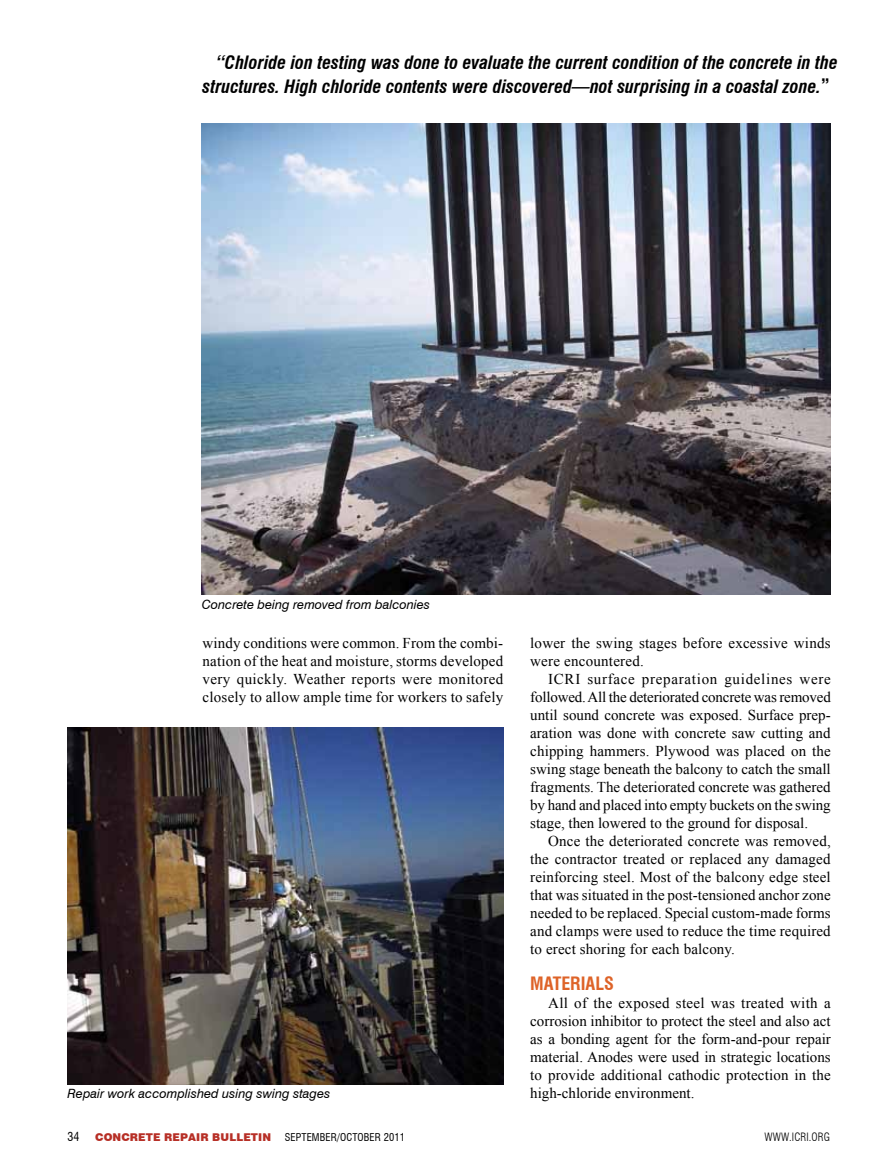
<style>
.page{position:relative;width:878px;height:1175px;background:#fff}
.page>*{position:absolute;margin:0;border:0;box-sizing:border-box;transform-origin:0 0}
.t1{font:italic 700 condensed 18px/23.4px "Swiss 721 BT";color:#000}
.t2{font:700 condensed 18px "Swiss 721 BT";color:#de6328}
.t3{font:15px/18px "Times New Roman";letter-spacing:.01em;color:#000;text-align:justify}
.t4{font:italic 12.75px "Swiss 721 BT";color:#000}
.t5{font:condensed 12px "Swiss 721 BT";color:#000}
.t6{font:300 condensed 11.25px "Swiss 721 BT";letter-spacing:.01em;color:#000}
.t7{font:900 10.8px "Swiss 721 BT";letter-spacing:.01em;color:#b72f26}
.t8{font:condensed 10.5px "Swiss 721 BT";letter-spacing:.01em;color:#000}
.s1{font-style:normal;font-size:19.5px}
</style>
<div class="page">
<img style="left:202px;top:123px;width:628px;height:471px">
<img style="left:68px;top:727px;width:435px;height:357px">
<p class="t1" style="left:202px;top:52px;width:636px;text-indent:14px">“Chloride ion testing was done to evaluate the current condition of the concrete in the structures. High chloride contents were discovered—not surprising in a coastal zone.<span class="s1">”</span></p>
<p class="t4" style="left:202px;top:599px;width:230px">Concrete being removed from balconies</p>
<p class="t3" style="left:202px;top:633px;width:302px">windy conditions were common. From the combi&shy;nation of the heat and moisture, storms developed very quickly. Weather reports were monitored closely to allow ample time for workers to safely</p>
<p class="t4" style="left:68px;top:1088px;width:264px">Repair work accomplished using swing stages</p>
<p class="t3" style="left:530px;top:635px;width:302px">lower the swing stages before excessive winds were encountered.</p>
<p class="t3" style="left:530px;top:671px;width:302px;text-indent:18px">ICRI surface preparation guidelines were followed. All the deteriorated concrete was removed until sound concrete was exposed. Surface prep&shy;aration was done with concrete saw cutting and chipping hammers. Plywood was placed on the swing stage beneath the balcony to catch the small fragments. The deteriorated concrete was gathered by hand and placed into empty buckets on the swing stage, then lowered to the ground for disposal.</p>
<p class="t3" style="left:530px;top:833px;width:302px;text-indent:18px">Once the deteriorated concrete was removed, the contractor treated or replaced any damaged reinforcing steel. Most of the balcony edge steel that was situated in the post-tensioned anchor zone needed to be replaced. Special custom-made forms and clamps were used to reduce the time required to erect shoring for each balcony.</p>
<p class="t2" style="left:530px;top:976px;width:85px">MATERIALS</p>
<p class="t3" style="left:530px;top:993px;width:302px;text-indent:18px">All of the exposed steel was treated with a corrosion inhibitor to protect the steel and also act as a bonding agent for the form-and-pour repair material. Anodes were used in strategic locations to provide additional cathodic protection in the high-chloride environment.</p>
<p class="t5" style="left:68px;top:1131px;width:13px">34</p>
<p class="t7" style="left:95px;top:1132px;width:177px">CONCRETE REPAIR BULLETIN</p>
<p class="t8" style="left:285px;top:1132px;width:122px">SEPTEMBER/OCTOBER 2011</p>
<p class="t6" style="left:764px;top:1132px;width:67px">WWW.ICRI.ORG</p>
</div>
